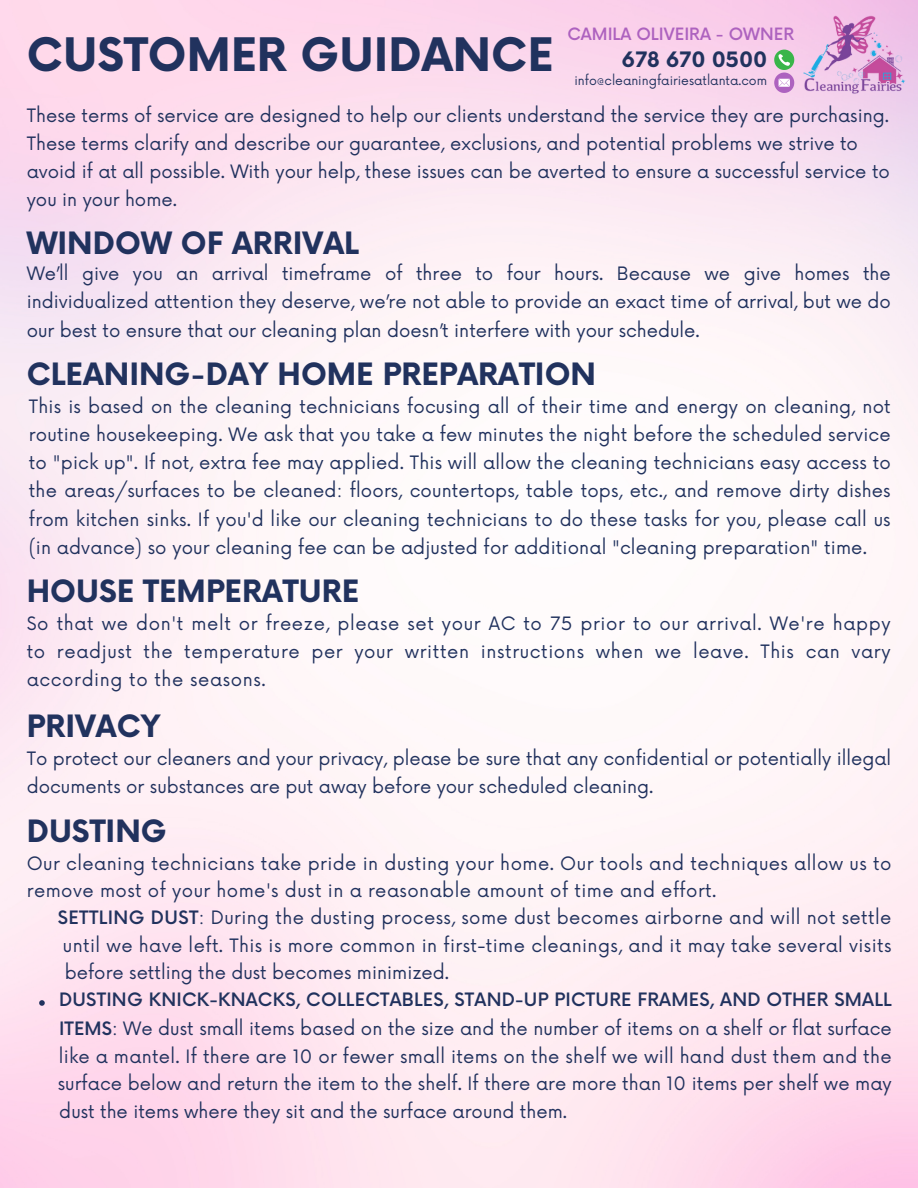
<style>
.page{position:relative;width:918px;height:1188px;background:#fff}
.page>*{position:absolute;margin:0;border:0;box-sizing:border-box;transform-origin:0 0}
.t1{font:700 45px "Now";color:#21325e}
.t2{font:700 30px "Now";color:#21325e}
.t3{font:700 20.7px "Now";color:#21325e}
.t4{font:18px/28.2px "Now";letter-spacing:.005em;color:#21325e;text-align:justify}
.t5{font:18px/27px "Now";letter-spacing:.025em;color:#21325e}
.t6{font:500 18px "Now";letter-spacing:.01em;color:#21325e}
.t7{font:500 16.5px "Now";color:#ad62bf}
.t8{font:12.45px "Now";color:#21325e}
.s1{font-weight:500}
</style>
<div class="page">
<svg style="left:774px;top:50px;width:20px;height:43px"></svg>
<img style="left:794px;top:9px;width:121px;height:98px">
<svg style="left:39px;top:1000px;width:6px;height:6px"></svg>
<p class="t1" style="left:27px;top:31px;width:528px">CUSTOMER GUIDANCE</p>
<p class="t7" style="left:568px;top:25px;width:228px">CAMILA OLIVEIRA - OWNER</p>
<p class="t3" style="left:622px;top:48px;width:147px">678 670 0500</p>
<p class="t8" style="left:574px;top:73px;width:194px">info@cleaningfairiesatlanta.com</p>
<p class="t4" style="left:27px;top:102px;width:865px;text-align:left">These terms of service are designed to help our clients understand the service they are purchasing.<br>These terms clarify and describe our guarantee, exclusions, and potential problems we strive to avoid if at all possible. With your help, these issues can be averted to ensure a successful service to you in your home.</p>
<p class="t2" style="left:27px;top:227px;width:334px">WINDOW OF ARRIVAL</p>
<p class="t4" style="left:27px;top:261px;width:866px">We’ll give you an arrival timeframe of three to four hours. Because we give homes the individualized attention they deserve, we’re not able to provide an exact time of arrival, but we do our best to ensure that our cleaning plan doesn’t interfere with your schedule.</p>
<p class="t2" style="left:27px;top:358px;width:571px">CLEANING-DAY HOME PREPARATION</p>
<p class="t4" style="left:29px;top:393px;width:863px">This is based on the cleaning technicians focusing all of their time and energy on cleaning, not routine housekeeping. We ask that you take a few minutes the night before the scheduled service to "pick up". If not, extra fee may applied. This will allow the cleaning technicians easy access to the areas/surfaces to be cleaned: floors, countertops, table tops, etc., and remove dirty dishes from kitchen sinks. If you'd like our cleaning technicians to do these tasks for you, please call us (in advance) so your cleaning fee can be adjusted for additional "cleaning preparation" time.</p>
<p class="t2" style="left:27px;top:575px;width:334px">HOUSE TEMPERATURE</p>
<p class="t4" style="left:27px;top:610px;width:865px">So that we don't melt or freeze, please set your AC to 75 prior to our arrival. We're happy to readjust the temperature per your written instructions when we leave. This can vary according to the seasons.</p>
<p class="t2" style="left:27px;top:710px;width:135px">PRIVACY</p>
<p class="t4" style="left:27px;top:745px;width:866px">To protect our cleaners and your privacy, please be sure that any confidential or potentially illegal documents or substances are put away before your scheduled cleaning.</p>
<p class="t2" style="left:27px;top:815px;width:142px">DUSTING</p>
<p class="t5" style="left:27px;top:851px;width:866px">Our cleaning technicians take pride in dusting your home. Our tools and techniques allow us to remove most of your home's dust in a reasonable amount of time and effort.</p>
<p class="t4" style="left:58px;top:904px;width:835px"><span class="s1">SETTLING DUST</span>: During the dusting process, some dust becomes airborne and will not settle until we have left. This is more common in first-time cleanings, and it may take several visits</p>
<p class="t4" style="left:65px;top:959px;width:386px">before settling the dust becomes minimized.</p>
<p class="t6" style="left:59px;top:990px;width:834px">DUSTING KNICK-KNACKS, COLLECTABLES, STAND-UP PICTURE FRAMES, AND OTHER SMALL</p>
<p class="t4" style="left:59px;top:1016px;width:834px"><span class="s1">ITEMS</span>: We dust small items based on the size and the number of items on a shelf or flat surface</p>
<p class="t4" style="left:59px;top:1044px;width:834px">like a mantel. If there are 10 or fewer small items on the shelf we will hand dust them and the</p>
<p class="t4" style="left:58px;top:1071px;width:836px">surface below and return the item to the shelf. If there are more than 10 items per shelf we may</p>
<p class="t4" style="left:59px;top:1099px;width:509px">dust the items where they sit and the surface around them.</p>
</div>
